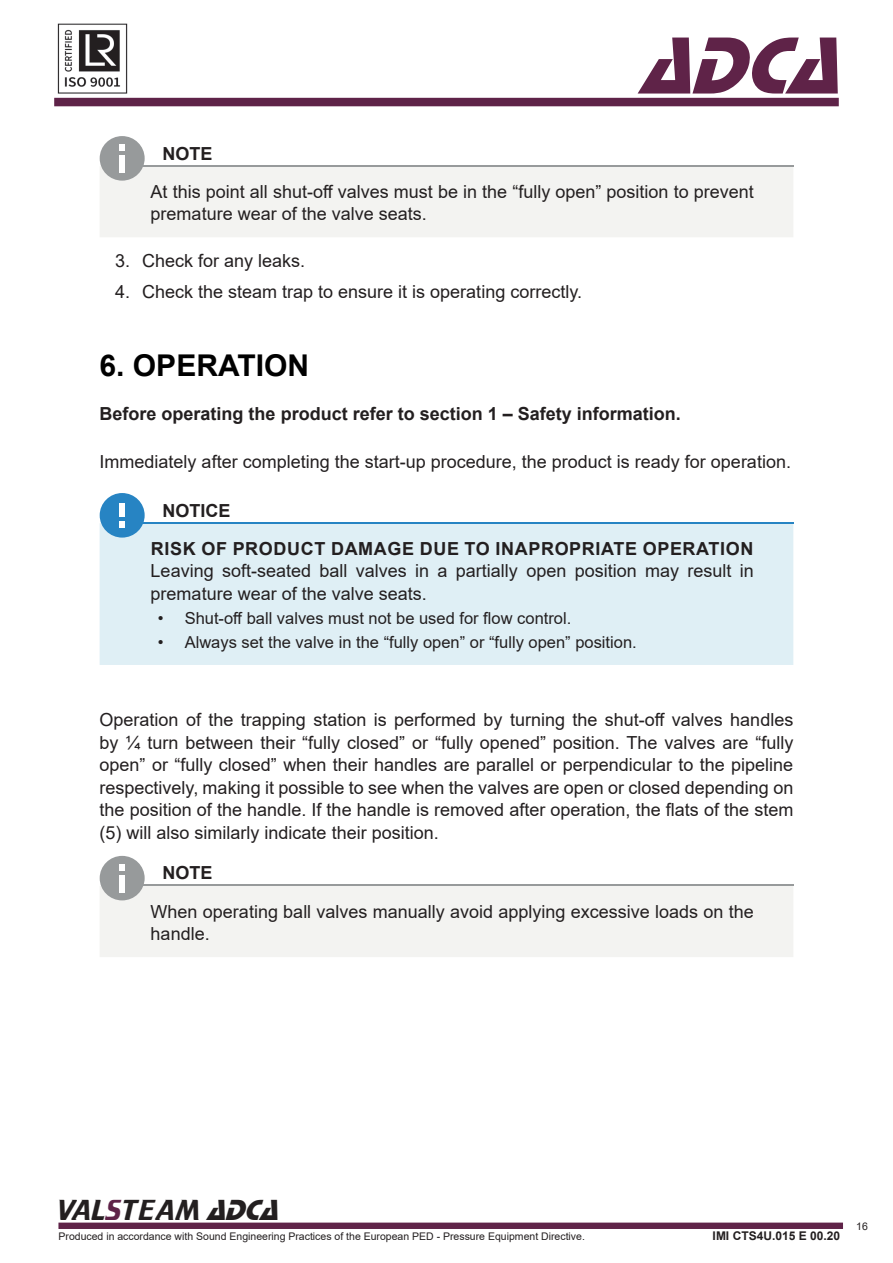
<style>
.page{position:relative;width:893px;height:1263px;background:#fff}
.page>*{position:absolute;margin:0;border:0;box-sizing:border-box;transform-origin:0 0}
.t1{font:italic 84px "Stop D";color:#5f2348}
.t2{font:30px "Trekker";color:#231f20}
.Título{font:700 30px "Arial";color:#000}
.Texto_Título{font:18px/22.5px "Arial";color:#231f20;text-align:justify}
.Aviso_Texto{font:18px/22.5px "Arial";color:#231f20}
.Texto_Título_Before{font:700 18px "Arial";color:#231f20}
.Aviso_Título_2{font:700 18px "Arial";letter-spacing:.035em;color:#231f20}
.Aviso_Título_1{font:700 18px "Arial";color:#231f20}
.t3{font:16.5px "Arial";color:#231f20}
.t4{font:700 12px "Arial";color:#231f20}
.t5{font:10.5px "Arial";color:#231f20}
.s1{color:#5f2348}
.s2{font-family:"Stop D";font-style:italic}
</style>
<div class="page">
<div style="left:58px;top:1222px;width:785px;height:7px;background:#5f2348;border:2px solid #5f2348"></div>
<div style="left:54px;top:98px;width:785px;height:8px;background:#5e2348"></div>
<img style="left:57px;top:23px;width:71px;height:71px">
<div style="left:100px;top:166px;width:693px;height:71px;background:#f3f3f1"></div>
<hr style="left:136px;top:165px;width:657px;height:1px;background:#979a9b">
<div style="left:100px;top:136px;width:45px;height:45px;background:#979a9b;border-radius:50%"></div>
<div style="left:119px;top:144px;width:6px;height:7px;background:#fff"></div>
<div style="left:119px;top:155px;width:6px;height:18px;background:#fff"></div>
<div style="left:100px;top:523px;width:693px;height:142px;background:#dfeff5"></div>
<hr style="left:136px;top:522px;width:657px;height:1px;background:#2784c3">
<div style="left:100px;top:493px;width:45px;height:45px;background:#2784c3;border-radius:50%"></div>
<svg style="left:119px;top:521px;width:6px;height:6px"></svg>
<div style="left:119px;top:503px;width:6px;height:14px;background:#fff"></div>
<div style="left:100px;top:886px;width:693px;height:71px;background:#f3f3f1"></div>
<hr style="left:136px;top:885px;width:657px;height:1px;background:#979a9b">
<div style="left:100px;top:856px;width:45px;height:44px;background:#979a9b;border-radius:50%"></div>
<div style="left:119px;top:864px;width:6px;height:7px;background:#fff"></div>
<div style="left:119px;top:875px;width:6px;height:17px;background:#fff"></div>
<p class="Aviso_Título_1" style="left:162px;top:141px;width:52px">NOTE</p>
<h1 class="t1" style="left:639px;top:18px;width:227px">ADCA</h1>
<p class="Aviso_Texto" style="left:151px;top:180px;width:605px">At this point all shut-off valves must be in the “fully open” position to prevent premature wear of the valve seats.</p>
<p class="Texto_Título" style="left:115px;top:250px;width:192px">3. Check for any leaks.</p>
<p class="Texto_Título" style="left:115px;top:280px;width:468px">4. Check the steam trap to ensure it is operating correctly.</p>
<p class="Título" style="left:100px;top:344px;width:211px">6. OPERATION</p>
<p class="Texto_Título_Before" style="left:100px;top:401px;width:583px">Before operating the product refer to section 1 – Safety information.</p>
<p class="Texto_Título" style="left:100px;top:450px;width:693px">Immediately after completing the start-up procedure, the product is ready for operation.</p>
<p class="Aviso_Título_1" style="left:162px;top:498px;width:70px">NOTICE</p>
<p class="Aviso_Título_2" style="left:151px;top:536px;width:604px">RISK OF PRODUCT DAMAGE DUE TO INAPROPRIATE OPERATION</p>
<p class="Aviso_Texto" style="left:151px;top:560px;width:605px">Leaving soft-seated ball valves in a partially open position may result in premature wear of the valve seats.</p>
<p class="t3" style="left:158px;top:607px;width:415px">• Shut-off ball valves must not be used for flow control.</p>
<p class="t3" style="left:158px;top:631px;width:481px">• Always set the valve in the “fully open” or “fully open” position.</p>
<p class="Texto_Título" style="left:100px;top:708px;width:695px">Operation of the trapping station is performed by turning the shut-off valves handles by ¼ turn between their “fully closed” or “fully opened” position. The valves are “fully open” or “fully closed” when their handles are parallel or perpendicular to the pipeline respectively, making it possible to see when the valves are open or closed depending on the position of the handle. If the handle is removed after operation, the flats of the stem (5) will also similarly indicate their position.</p>
<p class="Aviso_Título_1" style="left:162px;top:860px;width:52px">NOTE</p>
<p class="Aviso_Texto" style="left:151px;top:900px;width:605px">When operating ball valves manually avoid applying excessive loads on the handle.</p>
<h2 class="t2" style="left:57px;top:1194px;width:232px">VAL<span class="s1">S</span>TEAM <span class="s2">ADCA</span></h2>
<p class="t5" style="left:58px;top:1229px;width:528px">Produced in accordance with Sound Engineering Practices of the European PED - Pressure Equipment Directive.</p>
<p class="t4" style="left:713px;top:1227px;width:129px">IMI CTS4U.015 E 00.20</p>
<p class="t5" style="left:856px;top:1219px;width:13px">16</p>
</div>
